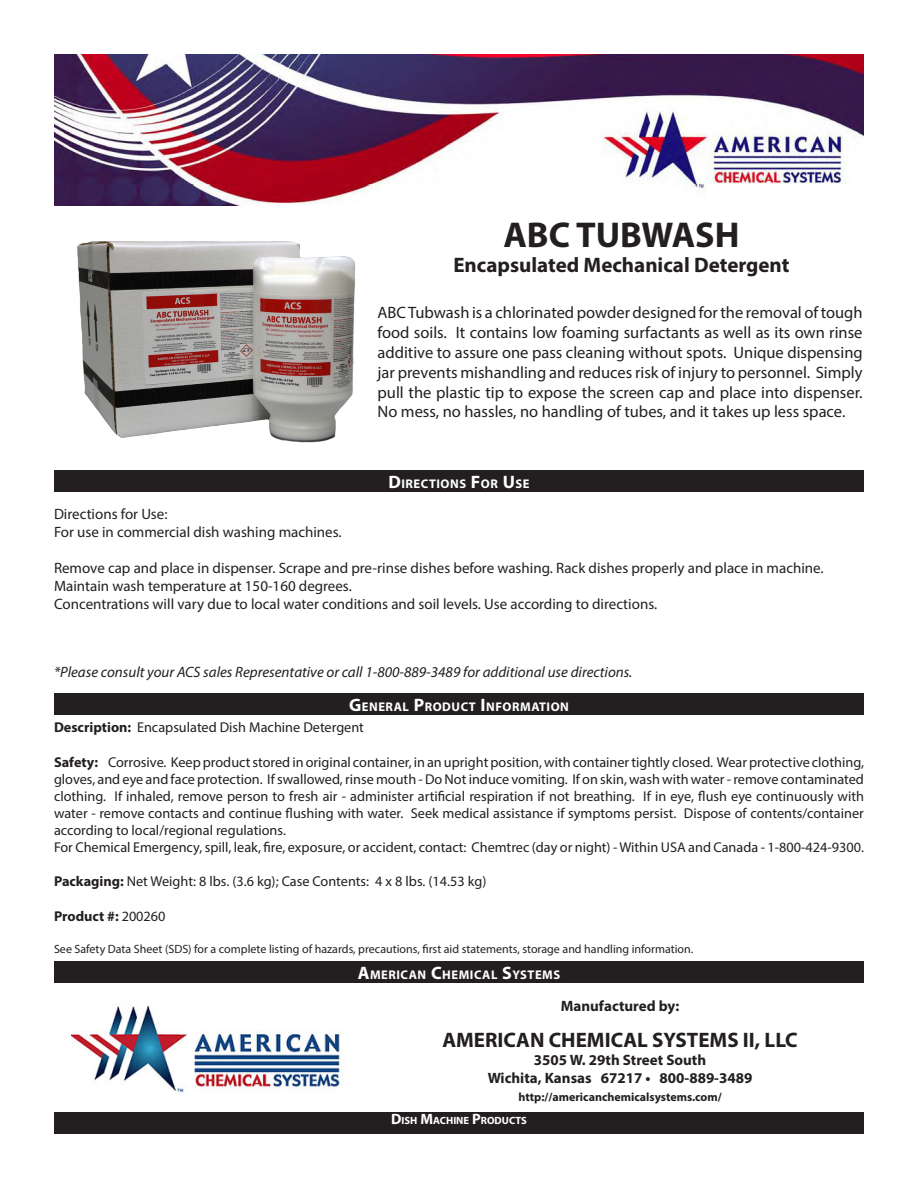
<style>
.page{position:relative;width:918px;height:1188px;background:#fff}
.page>*{position:absolute;margin:0;border:0;box-sizing:border-box;transform-origin:0 0}
.t1{font:700 36px "Myriad Pro";color:#231f20}
.Paragraph_Style_6{font:700 21px "Myriad Pro";color:#231f20}
.t2{font:16.5px/19.8px "Myriad Pro";color:#231f20;text-align:justify}
.t3{font:15px/18px "Myriad Pro";color:#231f20}
.t4{font:italic 15px "Myriad Pro";color:#231f20}
.Paragraph_Style_6-2{font:700 15px "Myriad Pro";color:#231f20}
.t5{font:14.25px/17.1px "Myriad Pro";color:#231f20;text-align:justify}
.t6{font:700 14.25px "Myriad Pro";color:#231f20}
.t7{font:700 12.6px "Myriad Pro";letter-spacing:.045em;color:#fff}
.t8{font:12px "Myriad Pro";color:#231f20}
.Paragraph_Style_6-3{font:700 12px "Myriad Pro";color:#231f20}
.t9{font:700 10.5px "Myriad Pro";color:#fff}
.s1{font-size:18px}
.s2{font-weight:700}
.s3{font-weight:400}
.s4{font-size:15px}
</style>
<div class="page">
<div style="left:54px;top:470px;width:810px;height:21px;background:#231f20"></div>
<div style="left:54px;top:693px;width:810px;height:22px;background:#231f20"></div>
<div style="left:54px;top:961px;width:810px;height:22px;background:#231f20"></div>
<div style="left:54px;top:1112px;width:810px;height:22px;background:#231f20"></div>
<img style="left:71px;top:1005px;width:271px;height:88px">
<img style="left:77px;top:241px;width:279px;height:202px">
<img style="left:54px;top:54px;width:810px;height:151px">
<p class="t1" style="left:503px;top:211px;width:238px">ABC TUBWASH</p>
<p class="Paragraph_Style_6" style="left:453px;top:251px;width:338px">Encapsulated Mechanical Detergent</p>
<p class="t2" style="left:378px;top:303px;width:487px">ABC Tubwash is a chlorinated powder designed for the removal of tough food soils. It contains low foaming surfactants as well as its own rinse additive to assure one pass cleaning without spots. Unique dispensing jar prevents mishandling and reduces risk of injury to personnel. Simply pull the plastic tip to expose the screen cap and place into dispenser.<br>No mess, no hassles, no handling of tubes, and it takes up less space.</p>
<p class="t7" style="left:388px;top:475px;width:143px"><span class="s1">D</span>IRECTIONS <span class="s1">F</span>OR <span class="s1">U</span>SE</p>
<p class="t3" style="left:54px;top:505px;width:115px">Directions for Use:</p>
<p class="t3" style="left:54px;top:523px;width:289px">For use in commercial dish washing machines.</p>
<p class="t3" style="left:54px;top:559px;width:771px">Remove cap and place in dispenser. Scrape and pre-rinse dishes before washing. Rack dishes properly and place in machine.<br>Maintain wash temperature at 150-160 degrees.</p>
<p class="t3" style="left:54px;top:595px;width:605px">Concentrations will vary due to local water conditions and soil levels. Use according to directions.</p>
<p class="t4" style="left:54px;top:663px;width:580px">*Please consult your ACS sales Representative or call 1-800-889-3489 for additional use directions.</p>
<p class="t7" style="left:349px;top:699px;width:221px"><span class="s1">G</span>ENERAL <span class="s1">P</span>RODUCT <span class="s1">I</span> NFORMATION</p>
<p class="t5" style="left:54px;top:719px;width:312px"><span class="s2">Description:</span> Encapsulated Dish Machine Detergent</p>
<p class="t5" style="left:54px;top:753px;width:812px"><span class="s2">Safety:</span> Corrosive. Keep product stored in original container, in an upright position, with container tightly closed. Wear protective clothing, gloves, and eye and face protection. If swallowed, rinse mouth - Do Not induce vomiting. If on skin, wash with water - remove contaminated clothing. If inhaled, remove person to fresh air - administer artificial respiration if not breathing. If in eye, flush eye continuously with water - remove contacts and continue flushing with water. Seek medical assistance if symptoms persist. Dispose of contents/container according to local/regional regulations.</p>
<p class="t5" style="left:54px;top:839px;width:812px">For Chemical Emergency, spill, leak, fire, exposure, or accident, contact: Chemtrec (day or night) - Within USA and Canada - 1-800-424-9300.</p>
<p class="t5" style="left:54px;top:873px;width:434px"><span class="s2">Packaging:</span> Net Weight: 8 lbs. (3.6 kg); Case Contents: 4 x 8 lbs. (14.53 kg)</p>
<p class="t6" style="left:54px;top:906px;width:113px">Product #: <span class="s3">200260</span></p>
<p class="t8" style="left:54px;top:942px;width:641px">See Safety Data Sheet (SDS) for a complete listing of hazards, precautions, first aid statements, storage and handling information.</p>
<p class="t7" style="left:358px;top:967px;width:204px"><span class="s1">A</span>MERICAN <span class="s1">C</span>HEMICAL <span class="s1">S</span>YSTEMS</p>
<p class="Paragraph_Style_6-2" style="left:561px;top:996px;width:120px">Manufactured by:</p>
<p class="Paragraph_Style_6" style="left:442px;top:1026px;width:357px">AMERICAN CHEMICAL SYSTEMS II, LLC</p>
<p class="Paragraph_Style_6-2" style="left:534px;top:1050px;width:174px">3505 W. 29th Street South</p>
<p class="Paragraph_Style_6-2" style="left:488px;top:1068px;width:266px">Wichita, Kansas 67217 • 800-889-3489</p>
<p class="Paragraph_Style_6-3" style="left:518px;top:1089px;width:205px">http://americanchemicalsystems.com/</p>
<p class="t9" style="left:391px;top:1113px;width:137px"><span class="s4">D</span>ISH <span class="s4">M</span>ACHINE <span class="s4">P</span>RODUCTS</p>
</div>
